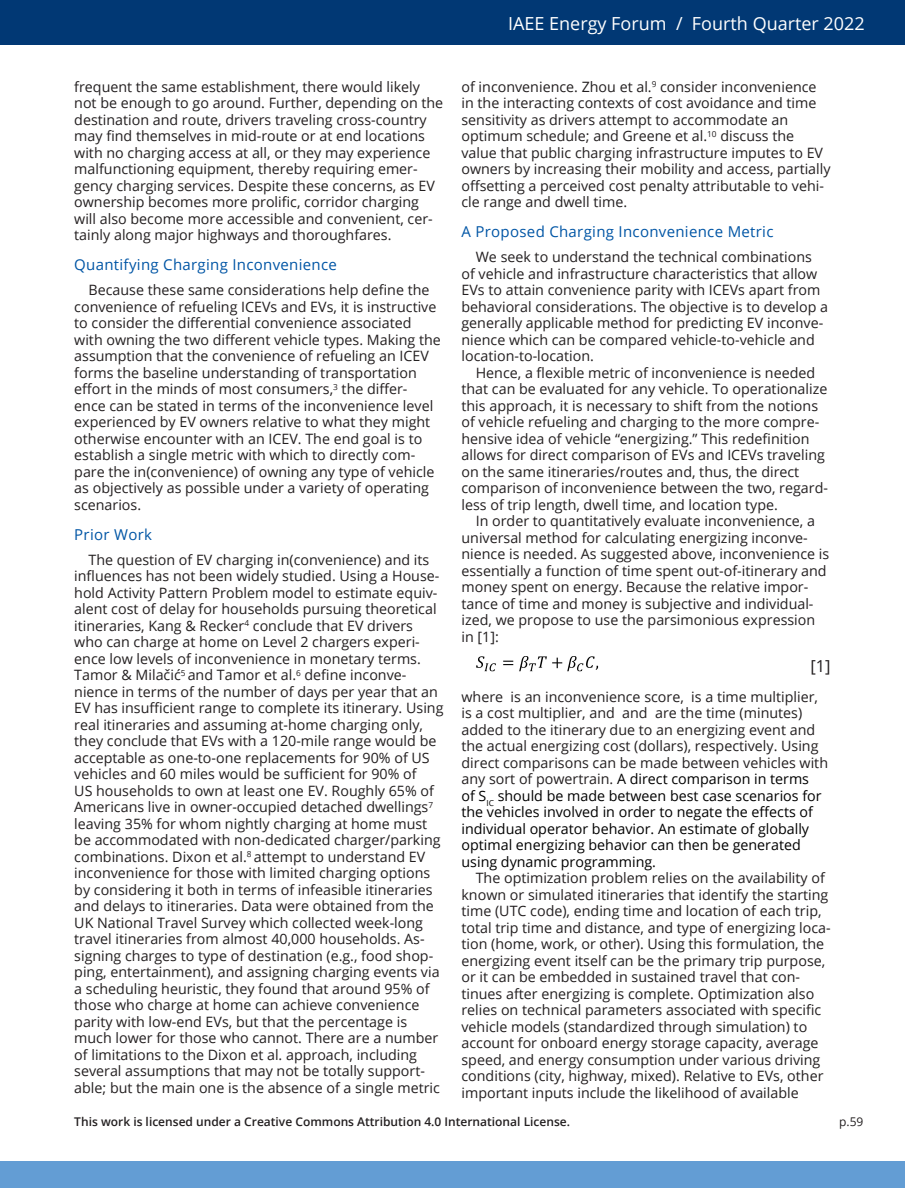
<style>
.page{position:relative;width:905px;height:1188px;background:#fff}
.page>*{position:absolute;margin:0;border:0;box-sizing:border-box;transform-origin:0 0}
.t1{font:18px "Open Sans";color:#fff}
.Body_Text_NEW{font:16.5px "Open Sans";color:#231f20}
.Heading_NEW{font:15px "Open Sans";letter-spacing:.02em;color:#0155a5}
.Body_Text_NEW-2{font:14.25px/16.5px "Open Sans";color:#231f20}
.t2{font:600 12px "Open Sans";color:#231f20}
.t3{font:12px "Open Sans";color:#231f20}
.s1{color:#000}
</style>
<div class="page">
<div style="left:0;top:0;width:904px;height:45px;background:#013874"></div>
<div style="left:0;top:1161px;width:904px;height:27px;background:#639dd4"></div>
<img style="left:476px;top:656px;width:123px;height:16px">
<p class="t1" style="left:508px;top:11px;width:358px">IAEE Energy Forum / Fourth Quarter 2022</p>
<p class="Body_Text_NEW-2" style="left:74px;top:78px;width:370px">frequent the same establishment, there would likely not be enough to go around. Further, depending on the destination and route, drivers traveling cross-country may find themselves in mid-route or at end locations with no charging access at all, or they may experience malfunctioning equipment, thereby requiring emer&shy;gency charging services. Despite these concerns, as EV ownership becomes more prolific, corridor charging will also become more accessible and convenient, cer&shy;tainly along major highways and thoroughfares.</p>
<p class="Heading_NEW" style="left:74px;top:254px;width:264px">Quantifying Charging Inconvenience</p>
<p class="Body_Text_NEW-2" style="left:74px;top:282px;width:368px;text-indent:14px">Because these same considerations help define the convenience of refueling ICEVs and EVs, it is instructive to consider the differential convenience associated with owning the two different vehicle types. Making the assumption that the convenience of refueling an ICEV forms the baseline understanding of transportation effort in the minds of most consumers,<sup>3</sup> the differ&shy;ence can be stated in terms of the inconvenience level experienced by EV owners relative to what they might otherwise encounter with an ICEV. The end goal is to establish a single metric with which to directly com&shy;pare the in(convenience) of owning any type of vehicle as objectively as possible under a variety of operating scenarios.</p>
<p class="Heading_NEW" style="left:74px;top:524px;width:79px">Prior Work</p>
<p class="Body_Text_NEW-2" style="left:74px;top:551px;width:371px;text-indent:14px">The question of EV charging in(convenience) and its influences has not been widely studied. Using a House&shy;hold Activity Pattern Problem model to estimate equiv&shy;alent cost of delay for households pursuing theoretical itineraries, Kang &amp; Recker<sup>4</sup> conclude that EV drivers who can charge at home on Level 2 chargers experi&shy;ence low levels of inconvenience in monetary terms.<br>Tamor &amp; Milačić<sup>5</sup> and Tamor et al.<sup>6</sup> define inconve&shy;nience in terms of the number of days per year that an EV has insufficient range to complete its itinerary. Using real itineraries and assuming at-home charging only, they conclude that EVs with a 120-mile range would be acceptable as one-to-one replacements for 90% of US vehicles and 60 miles would be sufficient for 90% of<br>US households to own at least one EV. Roughly 65% of Americans live in owner-occupied detached dwellings<sup>7 </sup>leaving 35% for whom nightly charging at home must be accommodated with non-dedicated charger/parking combinations. Dixon et al.<sup>8</sup> attempt to understand EV inconvenience for those with limited charging options by considering it both in terms of infeasible itineraries and delays to itineraries. Data were obtained from the UK National Travel Survey which collected week-long travel itineraries from almost 40,000 households. As&shy;signing charges to type of destination (e.g., food shop&shy;ping, entertainment), and assigning charging events via a scheduling heuristic, they found that around 95% of those who charge at home can achieve convenience parity with low-end EVs, but that the percentage is much lower for those who cannot. There are a number of limitations to the Dixon et al. approach, including several assumptions that may not be totally support&shy;able; but the main one is the absence of a single metric</p>
<p class="Body_Text_NEW-2" style="left:461px;top:78px;width:370px">of inconvenience. Zhou et al.<sup>9</sup> consider inconvenience in the interacting contexts of cost avoidance and time sensitivity as drivers attempt to accommodate an optimum schedule; and Greene et al.<sup>10</sup> discuss the value that public charging infrastructure imputes to EV owners by increasing their mobility and access, partially offsetting a perceived cost penalty attributable to vehi&shy;cle range and dwell time.</p>
<p class="Heading_NEW" style="left:461px;top:221px;width:313px">A Proposed Charging Inconvenience Metric</p>
<p class="Body_Text_NEW-2" style="left:461px;top:249px;width:368px;text-indent:14px">We seek to understand the technical combinations of vehicle and infrastructure characteristics that allow EVs to attain convenience parity with ICEVs apart from behavioral considerations. The objective is to develop a generally applicable method for predicting EV inconve&shy;nience which can be compared vehicle-to-vehicle and location-to-location.</p>
<p class="Body_Text_NEW-2" style="left:461px;top:364px;width:368px;text-indent:14px">Hence, a flexible metric of inconvenience is needed that can be evaluated for any vehicle. To operationalize this approach, it is necessary to shift from the notions of vehicle refueling and charging to the more compre&shy;hensive idea of vehicle “energizing.” This redefinition allows for direct comparison of EVs and ICEVs traveling on the same itineraries/routes and, thus, the direct comparison of inconvenience between the two, regard&shy;less of trip length, dwell time, and location type.</p>
<p class="Body_Text_NEW-2" style="left:461px;top:513px;width:369px;text-indent:14px">In order to quantitatively evaluate inconvenience, a universal method for calculating energizing inconve&shy;nience is needed. As suggested above, inconvenience is essentially a function of time spent out-of-itinerary and money spent on energy. Because the relative impor&shy;tance of time and money is subjective and individual&shy;ized, we propose to use the parsimonious expression in [1]:</p>
<p class="Body_Text_NEW" style="left:810px;top:655px;width:22px">[1]</p>
<p class="Body_Text_NEW-2" style="left:461px;top:688px;width:368px">where is an inconvenience score, is a time multiplier, is a cost multiplier, and and are the time (minutes) added to the itinerary due to an energizing event and the actual energizing cost (dollars), respectively. Using direct comparisons can be made between vehicles with any sort of powertrain. <span class="s1">A direct comparison in terms<br>of S</span><sub>IC</sub> <span class="s1">should be made between best case scenarios for the vehicles involved in order to negate the effects of individual operator behavior. An estimate of globally optimal energizing behavior can then be generated using dynamic programming.</span></p>
<p class="Body_Text_NEW-2" style="left:461px;top:870px;width:371px;text-indent:14px">The optimization problem relies on the availability of known or simulated itineraries that identify the starting time (UTC code), ending time and location of each trip, total trip time and distance, and type of energizing loca&shy;tion (home, work, or other). Using this formulation, the energizing event itself can be the primary trip purpose, or it can be embedded in sustained travel that con&shy;tinues after energizing is complete. Optimization also relies on technical parameters associated with specific vehicle models (standardized through simulation) to account for onboard energy storage capacity, average speed, and energy consumption under various driving conditions (city, highway, mixed). Relative to EVs, other important inputs include the likelihood of available</p>
<p class="t2" style="left:74px;top:1114px;width:497px">This work is licensed under a Creative Commons Attribution 4.0 International License.</p>
<p class="t3" style="left:839px;top:1114px;width:26px">p.59</p>
</div>
